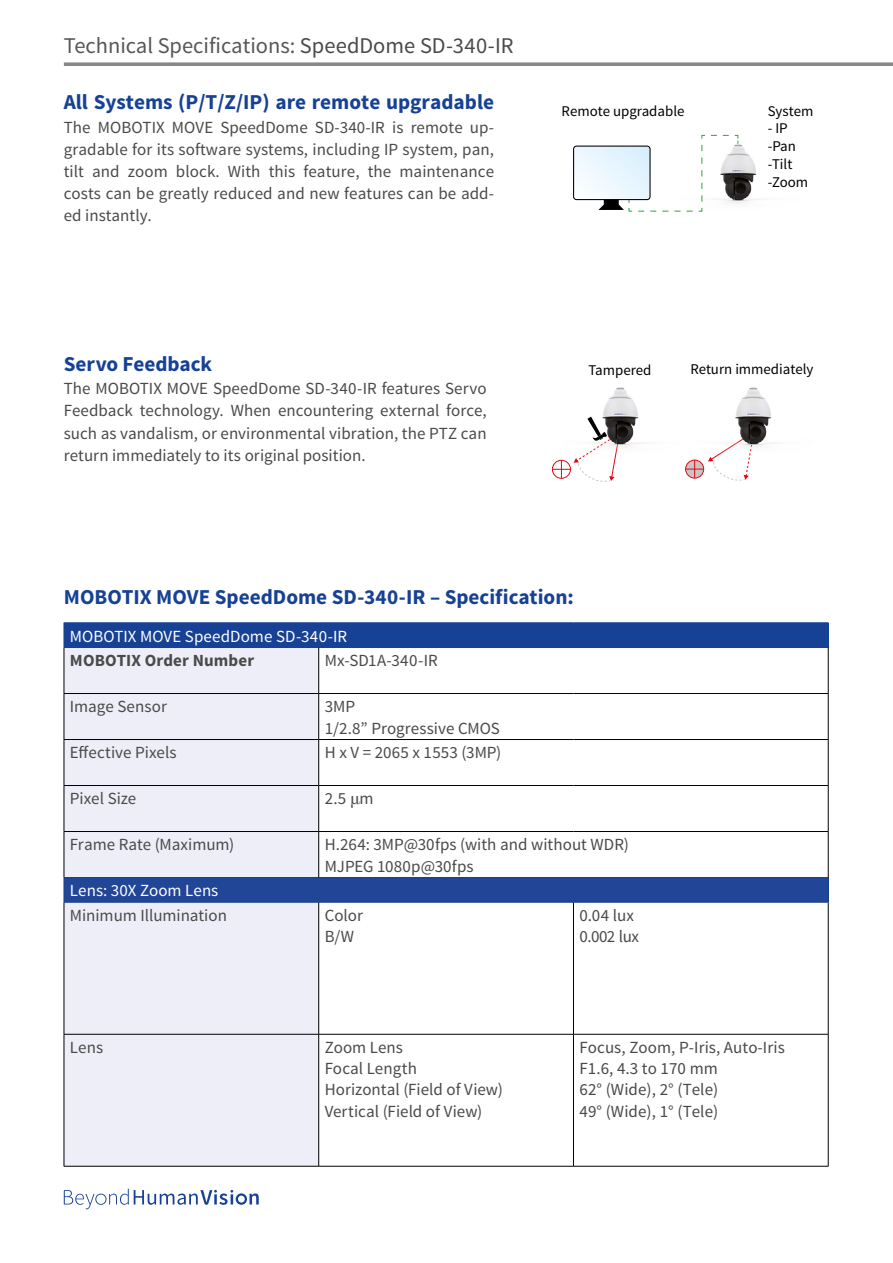
<style>
.page{position:relative;width:893px;height:1263px;background:#fff}
.page>*{position:absolute;margin:0;border:0;box-sizing:border-box;transform-origin:0 0}
.t1{font:22.5px "Source Sans Pro";color:#575756}
.H1_Blau{font:700 21.15px "Source Sans Pro";color:#164194}
.Quickinstall_bodytex{font:700 21.15px "Source Sans Pro";color:#164194}
.Quickinstall_bodytex-2{font:16.95px/22px "Source Sans Pro";letter-spacing:.005em;color:#4a4a49;text-align:justify}
.Tabellenbodytext_Kop{font:16.95px "Source Sans Pro";color:#4a4a49}
.Tabellenbodytext_Kop-2{font:16.95px/21.1px "Source Sans Pro";letter-spacing:.005em;color:#4a4948}
.Tabellenbodytext_Kop-3{font:16.95px "Source Sans Pro";letter-spacing:.005em;color:#fff}
.Tabellenbodytext_Kop-4{font:700 16.95px "Source Sans Pro";letter-spacing:.01em;color:#4a4a49}
.t2{font:14.85px/17.9px "Source Sans Pro";color:#000}
.s1{color:#4a4a49}
.s2{font-family:"Times"}
</style>
<div class="page">
<hr style="left:64px;top:63px;width:829px;height:3px;background:#878787">
<svg style="left:64px;top:1189px;width:195px;height:20px"></svg>
<div style="left:64px;top:623px;width:764px;height:24px;background:#164194"></div>
<div style="left:65px;top:648px;width:253px;height:518px;background:#edeef8"></div>
<div style="left:64px;top:877px;width:764px;height:25px;background:#214597"></div>
<hr style="left:64px;top:622px;width:255px;height:1px;background:#164194">
<hr style="left:319px;top:622px;width:254px;height:1px;background:#164194">
<hr style="left:573px;top:622px;width:255px;height:1px;background:#164194">
<svg style="left:828px;top:623px;width:1px;height:24px"></svg>
<hr style="left:64px;top:647px;width:255px;height:1px;background:#164194">
<hr style="left:319px;top:647px;width:254px;height:1px;background:#164194">
<hr style="left:573px;top:647px;width:255px;height:1px;background:#164194">
<hr style="left:64px;top:877px;width:255px;height:1px;background:#164194">
<hr style="left:319px;top:877px;width:254px;height:1px;background:#164194">
<hr style="left:573px;top:877px;width:255px;height:1px;background:#164194">
<svg style="left:828px;top:878px;width:1px;height:24px"></svg>
<hr style="left:64px;top:902px;width:255px;height:1px;background:#164194">
<hr style="left:319px;top:902px;width:254px;height:1px;background:#164194">
<hr style="left:573px;top:902px;width:255px;height:1px;background:#164194">
<hr style="left:64px;top:648px;width:1px;height:45px;background:#000">
<hr style="left:318px;top:648px;width:1px;height:45px;background:#000">
<hr style="left:828px;top:648px;width:1px;height:45px;background:#000">
<hr style="left:64px;top:693px;width:255px;height:1px;background:#000">
<hr style="left:64px;top:694px;width:1px;height:45px;background:#000">
<hr style="left:319px;top:693px;width:254px;height:1px;background:#000">
<hr style="left:318px;top:694px;width:1px;height:45px;background:#000">
<hr style="left:573px;top:693px;width:255px;height:1px;background:#000">
<hr style="left:828px;top:694px;width:1px;height:45px;background:#000">
<hr style="left:64px;top:739px;width:255px;height:1px;background:#000">
<hr style="left:64px;top:740px;width:1px;height:45px;background:#000">
<hr style="left:319px;top:739px;width:254px;height:1px;background:#000">
<hr style="left:318px;top:740px;width:1px;height:45px;background:#000">
<hr style="left:573px;top:739px;width:255px;height:1px;background:#000">
<hr style="left:828px;top:740px;width:1px;height:45px;background:#000">
<hr style="left:64px;top:785px;width:255px;height:1px;background:#000">
<hr style="left:64px;top:786px;width:1px;height:45px;background:#000">
<hr style="left:319px;top:785px;width:254px;height:1px;background:#000">
<hr style="left:318px;top:786px;width:1px;height:45px;background:#000">
<hr style="left:573px;top:785px;width:255px;height:1px;background:#000">
<hr style="left:828px;top:786px;width:1px;height:45px;background:#000">
<hr style="left:64px;top:831px;width:255px;height:1px;background:#000">
<hr style="left:64px;top:832px;width:1px;height:45px;background:#000">
<hr style="left:319px;top:831px;width:254px;height:1px;background:#000">
<hr style="left:318px;top:832px;width:1px;height:45px;background:#000">
<hr style="left:573px;top:831px;width:255px;height:1px;background:#000">
<hr style="left:828px;top:832px;width:1px;height:45px;background:#000">
<hr style="left:64px;top:902px;width:1px;height:132px;background:#000">
<hr style="left:318px;top:902px;width:1px;height:132px;background:#000">
<hr style="left:573px;top:902px;width:1px;height:132px;background:#000">
<hr style="left:828px;top:902px;width:1px;height:132px;background:#000">
<hr style="left:64px;top:1034px;width:255px;height:1px;background:#000">
<hr style="left:64px;top:1034px;width:1px;height:132px;background:#000">
<hr style="left:319px;top:1034px;width:254px;height:1px;background:#000">
<hr style="left:318px;top:1034px;width:1px;height:132px;background:#000">
<hr style="left:573px;top:1034px;width:255px;height:1px;background:#000">
<hr style="left:573px;top:1034px;width:1px;height:132px;background:#000">
<hr style="left:828px;top:1034px;width:1px;height:132px;background:#000">
<hr style="left:64px;top:1166px;width:255px;height:1px;background:#000">
<hr style="left:319px;top:1166px;width:254px;height:1px;background:#000">
<hr style="left:573px;top:1166px;width:255px;height:1px;background:#000">
<img style="left:739px;top:144px;width:20px;height:60px">
<svg style="left:574px;top:134px;width:165px;height:78px"></svg>
<svg style="left:685px;top:452px;width:66px;height:29px"></svg>
<svg style="left:552px;top:452px;width:65px;height:30px"></svg>
<img style="left:722px;top:387px;width:52px;height:65px">
<img style="left:587px;top:387px;width:54px;height:65px">
<h1 class="t1" style="left:64px;top:31px;width:451px">Technical Specifications: <span class="s1">SpeedDome SD-340-IR</span></h1>
<p class="Quickinstall_bodytex" style="left:64px;top:88px;width:432px">All Systems (P/T/Z/IP) are remote upgradable</p>
<p class="Quickinstall_bodytex-2" style="left:64px;top:117px;width:432px">The MOBOTIX MOVE SpeedDome SD-340-IR is remote up&shy;gradable for its software systems, including IP system, pan, tilt and zoom block. With this feature, the maintenance costs can be greatly reduced and new features can be add&shy;ed instantly.</p>
<p class="t2" style="left:562px;top:102px;width:124px">Remote upgradable</p>
<p class="t2" style="left:768px;top:102px;width:47px">System</p>
<p class="t2" style="left:768px;top:120px;width:42px">- IP -Pan -Tilt -Zoom</p>
<p class="H1_Blau" style="left:64px;top:351px;width:150px">Servo Feedback</p>
<p class="Quickinstall_bodytex-2" style="left:64px;top:377px;width:424px;line-height:22.5px">The MOBOTIX MOVE SpeedDome SD-340-IR features Servo Feedback technology. When encountering external force, such as vandalism, or environmental vibration, the PTZ can return immediately to its original position.</p>
<p class="t2" style="left:588px;top:361px;width:64px">Tampered</p>
<p class="t2" style="left:690px;top:360px;width:125px">Return immediately</p>
<p class="H1_Blau" style="left:64px;top:583px;width:511px">MOBOTIX MOVE SpeedDome SD-340-IR – Specification:</p>
<p class="Tabellenbodytext_Kop-3" style="left:70px;top:625px;width:279px">MOBOTIX MOVE SpeedDome SD-340-IR</p>
<p class="Tabellenbodytext_Kop-4" style="left:70px;top:650px;width:186px">MOBOTIX Order Number</p>
<p class="Tabellenbodytext_Kop" style="left:325px;top:650px;width:115px">Mx-SD1A-340-IR</p>
<p class="Tabellenbodytext_Kop" style="left:70px;top:696px;width:98px">Image Sensor</p>
<p class="Tabellenbodytext_Kop" style="left:325px;top:696px;width:32px">3MP</p>
<p class="Tabellenbodytext_Kop" style="left:325px;top:717px;width:177px">1/2.8” Progressive CMOS</p>
<p class="Tabellenbodytext_Kop" style="left:70px;top:742px;width:108px">Effective Pixels</p>
<p class="Tabellenbodytext_Kop" style="left:325px;top:742px;width:178px">H x V = 2065 x 1553 (3MP)</p>
<p class="Tabellenbodytext_Kop" style="left:70px;top:788px;width:68px">Pixel Size</p>
<p class="Tabellenbodytext_Kop" style="left:325px;top:788px;width:50px">2.5 <span class="s2">μ</span>m</p>
<p class="Tabellenbodytext_Kop" style="left:70px;top:834px;width:166px">Frame Rate (Maximum)</p>
<p class="Tabellenbodytext_Kop" style="left:325px;top:834px;width:306px">H.264: 3MP@30fps (with and without WDR)</p>
<p class="Tabellenbodytext_Kop" style="left:325px;top:855px;width:150px">MJPEG 1080p@30fps</p>
<p class="Tabellenbodytext_Kop-3" style="left:70px;top:880px;width:150px">Lens: 30X Zoom Lens</p>
<p class="Tabellenbodytext_Kop" style="left:70px;top:905px;width:159px">Minimum Illumination</p>
<p class="Tabellenbodytext_Kop" style="left:325px;top:905px;width:40px">Color</p>
<p class="Tabellenbodytext_Kop" style="left:325px;top:926px;width:31px">B/W</p>
<p class="Tabellenbodytext_Kop" style="left:579px;top:905px;width:56px">0.04 lux</p>
<p class="Tabellenbodytext_Kop" style="left:579px;top:926px;width:61px">0.002 lux</p>
<p class="Tabellenbodytext_Kop" style="left:70px;top:1037px;width:35px">Lens</p>
<p class="Tabellenbodytext_Kop" style="left:325px;top:1037px;width:80px">Zoom Lens</p>
<p class="Tabellenbodytext_Kop" style="left:325px;top:1058px;width:94px">Focal Length</p>
<p class="Tabellenbodytext_Kop" style="left:325px;top:1079px;width:180px">Horizontal (Field of View)</p>
<p class="Tabellenbodytext_Kop" style="left:325px;top:1100px;width:159px">Vertical (Field of View)</p>
<p class="Tabellenbodytext_Kop-2" style="left:579px;top:1037px;width:207px"><span class="s1">Focu</span>s, Zo<span class="s1">om, P-Iris, Auto-Iris<br></span>F1.6, 4.3 to 170 mm<br>62° (Wide), 2° (Tele)<br>49° (Wide), 1° (Tele)</p>
</div>
